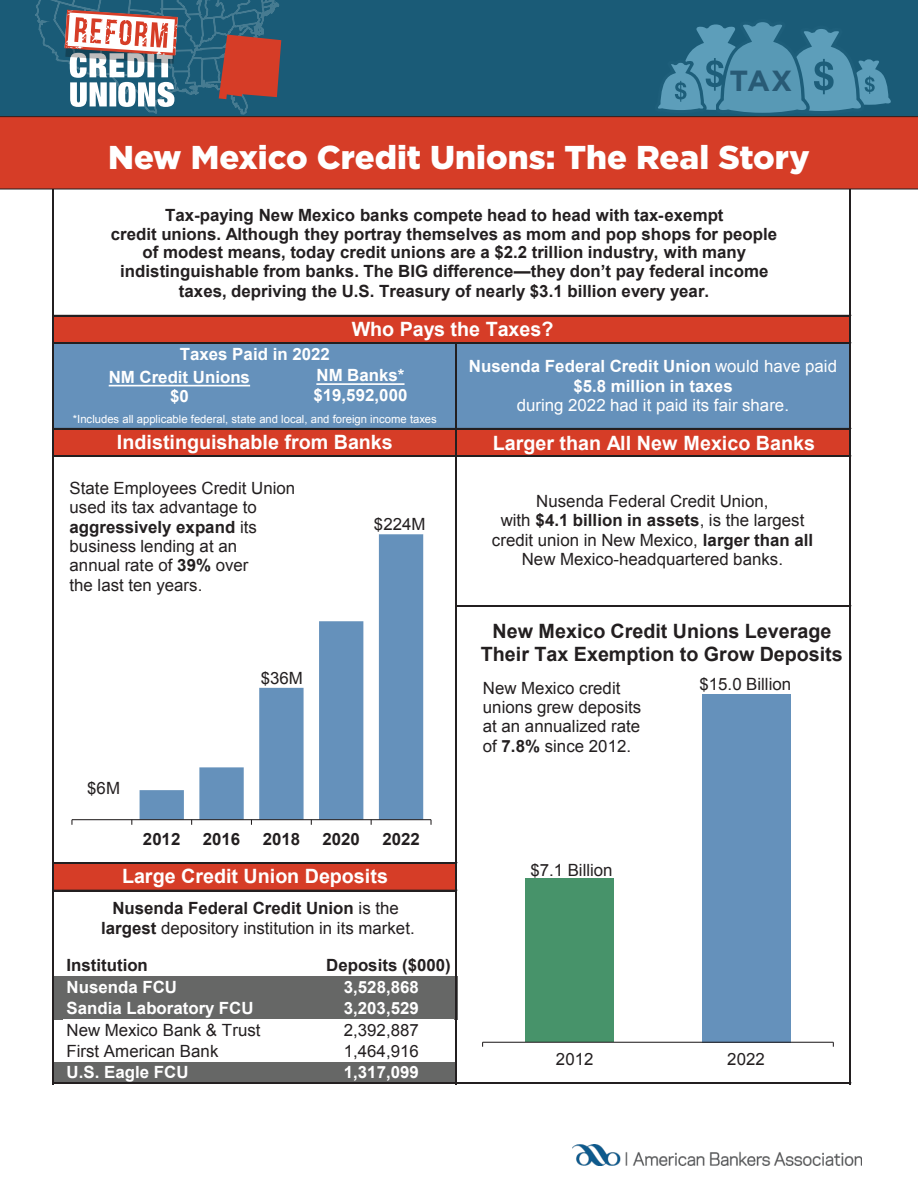
<style>
.page{position:relative;width:918px;height:1188px;background:#fff}
.page>*{position:absolute;margin:0;border:0;box-sizing:border-box;transform-origin:0 0}
.t1{font:900 33px "Gotham";color:#fff}
.t2{font:700 30.9px "Arial";color:#fff}
.t3{font:700 29.1px "Gotham";color:#285a75}
.t4{font:700 19.65px "Arial";color:#fff}
.t5{font:700 19.65px/22.8px "Arial";color:#231f20;text-align:center}
.t6{font:16.95px "Arial";color:#231f20}
.t7{font:16.8px/19.4px "Arial";color:#231f20;text-align:center}
.t8{font:700 16.8px/19.4px "Arial";color:#231f20;text-align:center}
.t9{font:700 16.8px/19.4px "Arial";color:#fff;text-align:center}
.t10{font:16.8px "Arial";color:#fff}
.t11{font:11.25px "Arial";letter-spacing:-.005em;color:#fff}
.s1{font-weight:400}
.s2{font-weight:700}
</style>
<div class="page">
<div style="left:0;top:0;width:918px;height:201px;background:#1a5b77"></div>
<div style="left:0;top:122px;width:917px;height:123px;background:#fff"></div>
<div style="left:0;top:116px;width:918px;height:73px;background:#d63d27"></div>
<svg style="left:655px;top:22px;width:236px;height:96px"></svg>
<div style="left:54px;top:316px;width:796px;height:28px;background:#d63d27"></div>
<div style="left:54px;top:343px;width:796px;height:86px;background:#6591bb"></div>
<div style="left:54px;top:429px;width:796px;height:28px;background:#d63d27"></div>
<div style="left:54px;top:863px;width:403px;height:28px;background:#d63d27"></div>
<div style="left:54px;top:976px;width:403px;height:22px;background:#666766"></div>
<div style="left:54px;top:998px;width:403px;height:21px;background:#666766"></div>
<div style="left:52px;top:1062px;width:405px;height:22px;background:#666766"></div>
<hr style="left:53px;top:189px;width:1px;height:895px;background:#231f20">
<hr style="left:849px;top:189px;width:1px;height:895px;background:#231f20">
<hr style="left:850px;top:189px;width:1px;height:895px;background:#231f20">
<hr style="left:455px;top:344px;width:1px;height:740px;background:#231f20">
<hr style="left:456px;top:344px;width:1px;height:740px;background:#231f20">
<hr style="left:54px;top:315px;width:797px;height:2px;background:#231f20">
<hr style="left:54px;top:343px;width:797px;height:1px;background:#231f20">
<hr style="left:54px;top:428px;width:797px;height:2px;background:#231f20">
<hr style="left:54px;top:456px;width:797px;height:1px;background:#231f20">
<hr style="left:457px;top:605px;width:394px;height:1px;background:#231f20">
<hr style="left:457px;top:606px;width:394px;height:1px;background:#231f20">
<hr style="left:54px;top:862px;width:403px;height:1px;background:#231f20">
<hr style="left:54px;top:863px;width:403px;height:1px;background:#231f20">
<hr style="left:54px;top:890px;width:403px;height:1px;background:#231f20">
<hr style="left:54px;top:1083px;width:797px;height:1px;background:#231f20">
<svg style="left:140px;top:534px;width:283px;height:285px"></svg>
<hr style="left:72px;top:819px;width:359px;height:1px;background:#231f20">
<svg style="left:316px;top:383px;width:89px;height:2px"></svg>
<svg style="left:109px;top:385px;width:141px;height:1px"></svg>
<div style="left:525px;top:879px;width:89px;height:163px;background:#47936a"></div>
<div style="left:702px;top:694px;width:89px;height:348px;background:#6591bb"></div>
<hr style="left:483px;top:1042px;width:350px;height:1px;background:#231f20">
<img style="left:572px;top:1145px;width:290px;height:20px">
<svg style="left:35px;top:0;width:247px;height:115px"></svg>
<h3 class="t3" style="left:730px;top:61px;width:64px">TAX</h3>
<h1 class="t1" style="left:108px;top:135px;width:703px">New Mexico Credit Unions: The Real Story</h1>
<h2 class="t2" style="left:141px;top:146px;width:624px">New Mexico Credit Unions: The Real Story</h2>
<p class="t8" style="left:111px;top:206px;width:668px">Tax-paying New Mexico banks compete head to head with tax-exempt<br>credit unions. Although they portray themselves as mom and pop shops for people</p>
<p class="t8" style="left:120px;top:243px;width:650px">of modest means, today credit unions are a $2.2 trillion industry, with many indistinguishable from banks. The BIG difference—they don’t pay federal income taxes, depriving the U.S. Treasury of nearly $3.1 billion every year.</p>
<p class="t4" style="left:352px;top:316px;width:203px">Who Pays the Taxes?</p>
<p class="t9" style="left:180px;top:345px;width:152px">Taxes Paid in 2022</p>
<p class="t9" style="left:109px;top:368px;width:143px">NM Credit Unions $0</p>
<p class="t9" style="left:469px;top:357px;width:370px">Nusenda Federal Credit Union <span class="s1">would have paid </span>$5.8 million in taxes</p>
<p class="t9" style="left:313px;top:366px;width:96px;text-align:left">NM Banks* $19,592,000</p>
<p class="t10" style="left:517px;top:394px;width:274px">during 2022 had it paid its fair share.</p>
<p class="t11" style="left:73px;top:412px;width:365px">*Includes all applicable federal, state and local, and foreign income taxes</p>
<p class="t4" style="left:117px;top:429px;width:277px">Indistinguishable from Banks</p>
<p class="t7" style="left:70px;top:478px;width:227px;text-align:left">State Employees Credit Union used its tax advantage to <span class="s2">aggressively expand</span> its business lending at an<br>annual rate of <span class="s2">39%</span> over<br>the last ten years.</p>
<p class="t7" style="left:87px;top:778px;width:34px">$6M</p>
<p class="t7" style="left:261px;top:668px;width:44px">$36M</p>
<p class="t7" style="left:374px;top:514px;width:53px">$224M</p>
<p class="t8" style="left:143px;top:830px;width:39px">2012</p>
<p class="t8" style="left:203px;top:830px;width:39px">2016</p>
<p class="t8" style="left:263px;top:830px;width:39px">2018</p>
<p class="t8" style="left:323px;top:830px;width:39px">2020</p>
<p class="t8" style="left:382px;top:830px;width:39px">2022</p>
<p class="t4" style="left:122px;top:864px;width:267px">Large Credit Union Deposits</p>
<p class="t7" style="left:101px;top:899px;width:315px"><span class="s2">Nusenda Federal Credit Union</span> is the <span class="s2">largest</span> depository institution in its market.</p>
<p class="t8" style="left:67px;top:956px;width:83px">Institution</p>
<p class="t8" style="left:326px;top:956px;width:126px">Deposits ($000)</p>
<p class="t9" style="left:67px;top:978px;width:112px">Nusenda FCU</p>
<p class="t9" style="left:344px;top:978px;width:77px">3,528,868</p>
<p class="t9" style="left:67px;top:999px;width:189px">Sandia Laboratory FCU</p>
<p class="t9" style="left:344px;top:999px;width:77px">3,203,529</p>
<p class="t7" style="left:67px;top:1020px;width:195px">New Mexico Bank &amp; Trust</p>
<p class="t7" style="left:344px;top:1020px;width:77px">2,392,887</p>
<p class="t7" style="left:67px;top:1042px;width:153px">First American Bank</p>
<p class="t7" style="left:344px;top:1042px;width:77px">1,464,916</p>
<p class="t9" style="left:67px;top:1063px;width:123px">U.S. Eagle FCU</p>
<p class="t9" style="left:344px;top:1063px;width:77px">1,317,099</p>
<p class="t4" style="left:493px;top:430px;width:324px">Larger than All New Mexico Banks</p>
<p class="t7" style="left:492px;top:491px;width:323px">Nusenda Federal Credit Union,<br>with <span class="s2">$4.1 billion in assets</span>, is the largest credit union in New Mexico, <span class="s2">larger than all </span>New Mexico-headquartered banks.</p>
<p class="t5" style="left:481px;top:620px;width:363px">New Mexico Credit Unions Leverage<br>Their Tax Exemption to Grow Deposits</p>
<p class="t7" style="left:483px;top:678px;width:160px;text-align:left">New Mexico credit unions grew deposits at an annualized rate of <span class="s2">7.8%</span> since 2012.</p>
<p class="t7" style="left:530px;top:861px;width:84px">$7.1 Billion</p>
<p class="t6" style="left:699px;top:673px;width:93px">$15.0 Billion</p>
<p class="t7" style="left:556px;top:1050px;width:39px">2012</p>
<p class="t7" style="left:727px;top:1050px;width:39px">2022</p>
</div>
